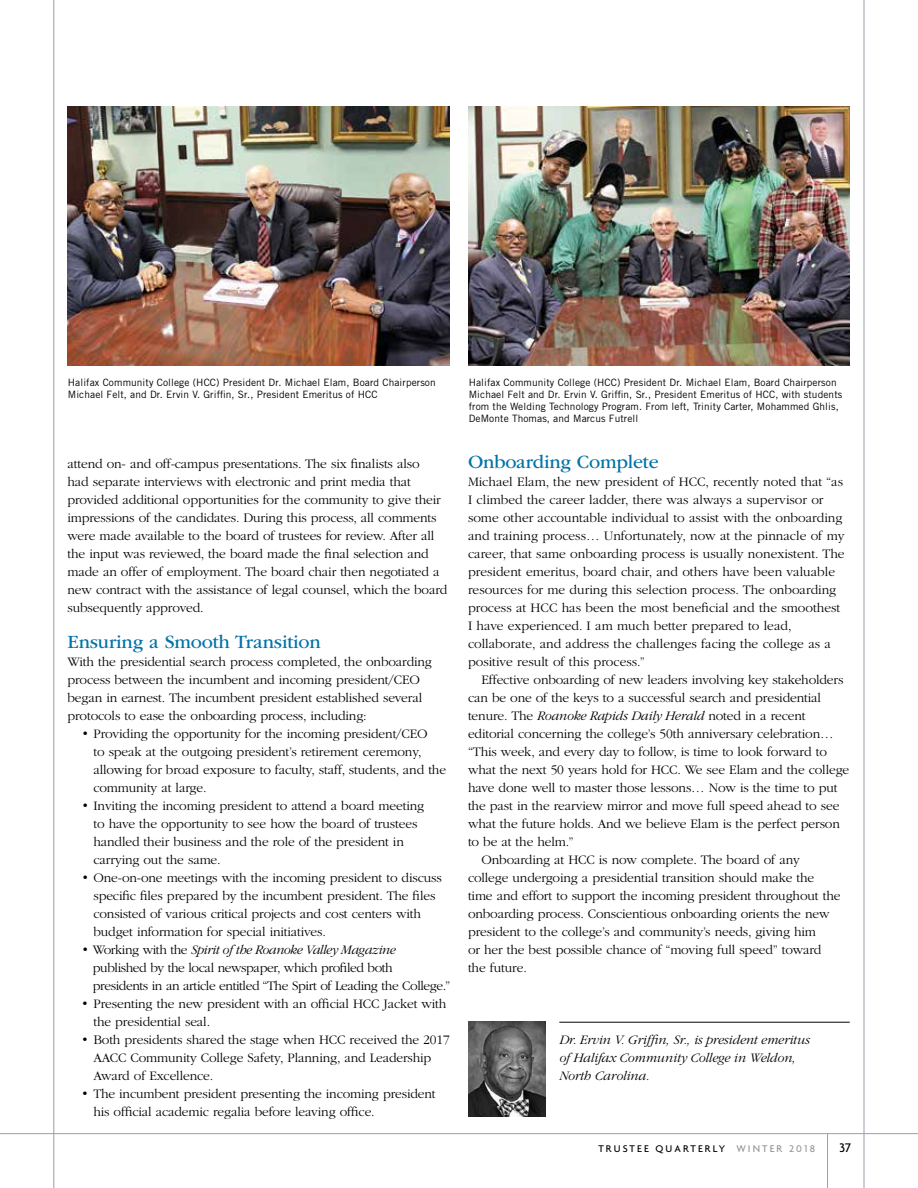
<style>
.page{position:relative;width:918px;height:1188px;background:#fff}
.page>*{position:absolute;margin:0;border:0;box-sizing:border-box;transform-origin:0 0}
.t1{font:19.5px "ITC Garamond Std";letter-spacing:-.01em;color:#0072a8}
.t2{font:300 13.5px/18px "ITC Garamond Std";letter-spacing:-.01em;color:#000}
.t3{font:300 13.5px/18px "ITC Garamond Std";letter-spacing:-.03em;color:#000}
.t4{font:italic 300 13.5px/18px "ITC Garamond Std";letter-spacing:-.01em;color:#000}
.t5{font:500 13.5px "Agenda";color:#000}
.t6{font:500 10.5px "Agenda";letter-spacing:.2em;color:#000}
.t7{font:10.2px/12px "Trade Gothic LT Std";letter-spacing:.01em;color:#000}
.s1{font-style:italic}
.s2{color:#939598}
</style>
<div class="page">
<hr style="left:559px;top:1022px;width:291px;height:1px;background:#000">
<img style="left:469px;top:106px;width:381px;height:259px">
<img style="left:68px;top:106px;width:382px;height:259px">
<img style="left:468px;top:1022px;width:78px;height:94px">
<hr style="left:864px;top:0;width:1px;height:1188px;background:#999fa8">
<hr style="left:54px;top:0;width:1px;height:1188px;background:#999fa8">
<hr style="left:0;top:1133px;width:918px;height:1px;background:#999fa8">
<hr style="left:827px;top:1134px;width:1px;height:54px;background:#999fa8">
<p class="t7" style="left:68px;top:376px;width:369px">Halifax Community College (HCC) President Dr. Michael Elam, Board Chairperson<br>Michael Felt, and Dr. Ervin V. Griffin, Sr., President Emeritus of HCC</p>
<p class="t7" style="left:469px;top:376px;width:375px">Halifax Community College (HCC) President Dr. Michael Elam, Board Chairperson Michael Felt and Dr. Ervin V. Griffin, Sr., President Emeritus of HCC, with students from the Welding Technology Program. From left, Trinity Carter, Mohammed Ghlis, DeMonte Thomas, and Marcus Futrell</p>
<p class="t2" style="left:68px;top:455px;width:381px">attend on- and off-campus presentations. The six finalists also<br>had separate interviews with electronic and print media that provided additional opportunities for the community to give their impressions of the candidates. During this process, all comments were made available to the board of trustees for review. After all the input was reviewed, the board made the final selection and made an offer of employment. The board chair then negotiated a new contract with the assistance of legal counsel, which the board subsequently approved.</p>
<h1 class="t1" style="left:68px;top:631px;width:255px">Ensuring a Smooth Transition</h1>
<p class="t2" style="left:68px;top:653px;width:366px">With the presidential search process completed, the onboarding process between the incumbent and incoming president/CEO began in earnest. The incumbent president established several protocols to ease the onboarding process, including:</p>
<p class="t2" style="left:93px;top:725px;width:354px;text-indent:-12px">• Providing the opportunity for the incoming president/CEO<br>to speak at the outgoing president’s retirement ceremony, allowing for broad exposure to faculty, staff, students, and the community at large.</p>
<p class="t2" style="left:93px;top:797px;width:332px;text-indent:-12px">• Inviting the incoming president to attend a board meeting to have the opportunity to see how the board of trustees handled their business and the role of the president in carrying out the same.</p>
<p class="t2" style="left:93px;top:869px;width:350px;text-indent:-12px">• One-on-one meetings with the incoming president to discuss specific files prepared by the incumbent president. The files consisted of various critical projects and cost centers with budget information for special initiatives.</p>
<p class="t3" style="left:93px;top:941px;width:359px;text-indent:-12px">• Working with the <span class="s1">Spirit of the Roanoke Valley Magazine </span>published by the local newspaper, which profiled both presidents in an article entitled “The Spirt of Leading the College.”</p>
<p class="t2" style="left:93px;top:995px;width:355px;text-indent:-12px">• Presenting the new president with an official HCC Jacket with the presidential seal.</p>
<p class="t2" style="left:93px;top:1031px;width:358px;text-indent:-12px">• Both presidents shared the stage when HCC received the 2017<br>AACC Community College Safety, Planning, and Leadership<br>Award of Excellence.</p>
<p class="t2" style="left:93px;top:1085px;width:344px;text-indent:-12px">• The incumbent president presenting the incoming president his official academic regalia before leaving office.</p>
<h1 class="t1" style="left:468px;top:451px;width:192px">Onboarding Complete</h1>
<p class="t2" style="left:468px;top:473px;width:378px">Michael Elam, the new president of HCC, recently noted that “as I climbed the career ladder, there was always a supervisor or some other accountable individual to assist with the onboarding and training process… Unfortunately, now at the pinnacle of my career, that same onboarding process is usually nonexistent. The president emeritus, board chair, and others have been valuable resources for me during this selection process. The onboarding process at HCC has been the most beneficial and the smoothest I have experienced. I am much better prepared to lead, collaborate, and address the challenges facing the college as a positive result of this process.”</p>
<p class="t2" style="left:482px;top:671px;width:363px">Effective onboarding of new leaders involving key stakeholders</p>
<p class="t2" style="left:468px;top:689px;width:355px">can be one of the keys to a successful search and presidential</p>
<p class="t2" style="left:468px;top:707px;width:339px">tenure. The <span class="s1">Roanoke Rapids Daily Herald</span> noted in a recent</p>
<p class="t2" style="left:468px;top:725px;width:367px">editorial concerning the college’s 50th anniversary celebration…</p>
<p class="t2" style="left:468px;top:743px;width:360px">“This week, and every day to follow, is time to look forward to</p>
<p class="t2" style="left:468px;top:761px;width:383px">what the next 50 years hold for HCC. We see Elam and the college</p>
<p class="t2" style="left:468px;top:779px;width:371px">have done well to master those lessons… Now is the time to put</p>
<p class="t2" style="left:468px;top:797px;width:373px">the past in the rearview mirror and move full speed ahead to see</p>
<p class="t2" style="left:468px;top:815px;width:373px">what the future holds. And we believe Elam is the perfect person</p>
<p class="t2" style="left:468px;top:833px;width:107px">to be at the helm.”</p>
<p class="t2" style="left:482px;top:851px;width:320px">Onboarding at HCC is now complete. The board of any</p>
<p class="t2" style="left:468px;top:869px;width:348px">college undergoing a presidential transition should make the</p>
<p class="t2" style="left:468px;top:887px;width:374px">time and effort to support the incoming president throughout the</p>
<p class="t2" style="left:468px;top:905px;width:363px">onboarding process. Conscientious onboarding orients the new</p>
<p class="t2" style="left:468px;top:923px;width:350px">president to the college’s and community’s needs, giving him</p>
<p class="t2" style="left:468px;top:941px;width:355px">or her the best possible chance of “moving full speed” toward</p>
<p class="t2" style="left:468px;top:959px;width:60px">the future.</p>
<p class="t4" style="left:559px;top:1031px;width:252px">Dr. Ervin V. Griffin, Sr., is president emeritus of Halifax Community College in Weldon,<br>North Carolina.</p>
<p class="t6" style="left:598px;top:1142px;width:218px">TRUSTEE QUARTERLY <span class="s2">WINTER 2018</span></p>
<p class="t5" style="left:839px;top:1139px;width:13px">37</p>
</div>
